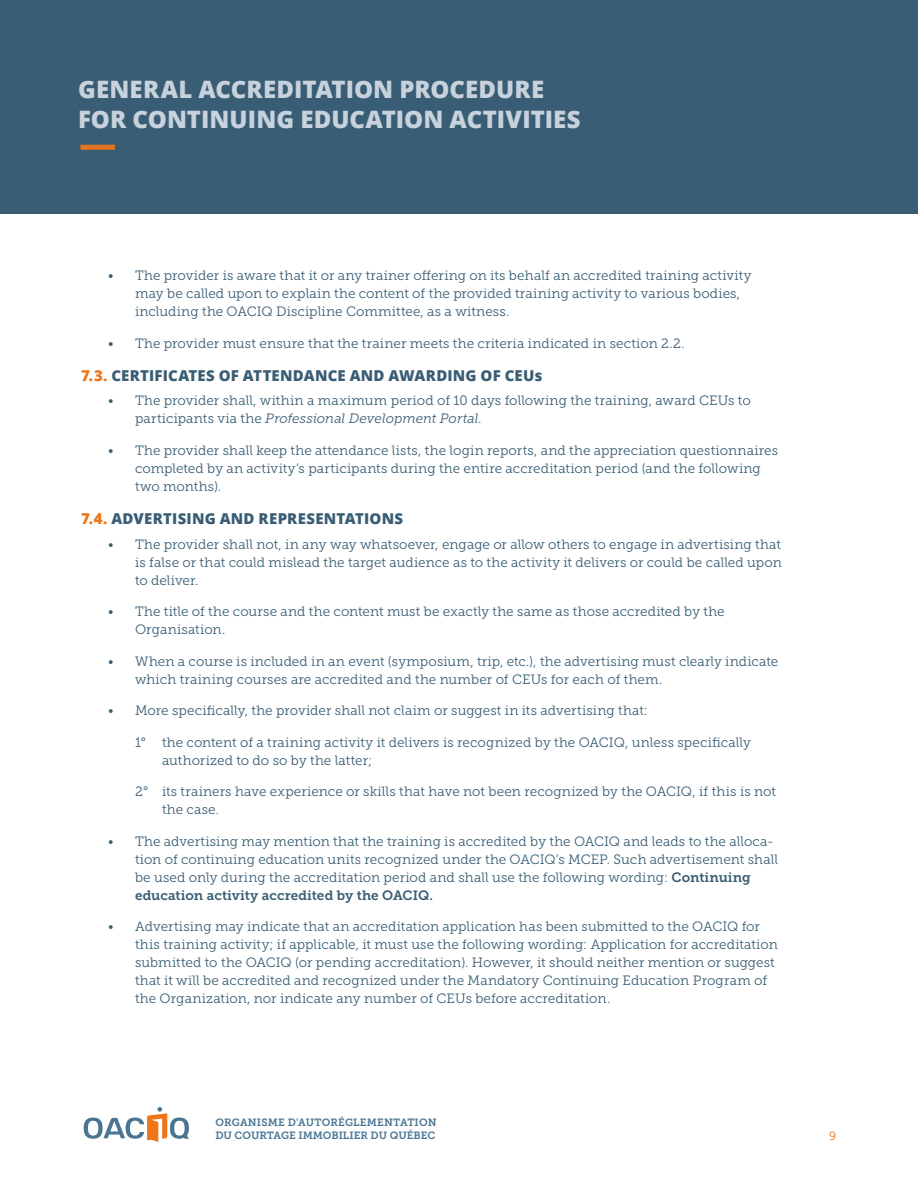
<style>
.page{position:relative;width:918px;height:1188px;background:#fff}
.page>*{position:absolute;margin:0;border:0;box-sizing:border-box;transform-origin:0 0}
.t1{font:800 24px/30px "Open Sans";color:#c7d2dd}
.t2{font:800 15px "Open Sans";letter-spacing:.015em;color:#395d74}
.t3{font:13.5px/18px "Museo Slab 300";letter-spacing:.005em;color:#395d74}
.t4{font:13.5px "Museo Slab 700";letter-spacing:.005em;color:#395d74}
.t5{font:12px "Museo Sans 300";color:#ee7518}
.t6{font:10.5px/13.5px "Museo Slab 700";color:#497593}
.s1{color:#ee7518}
.s2{font-style:italic}
.s3{font-family:"Museo Slab 700"}
</style>
<div class="page">
<svg style="left:84px;top:1107px;width:105px;height:35px"></svg>
<div style="left:0;top:0;width:918px;height:214px;background:#395d74"></div>
<div style="left:80px;top:145px;width:35px;height:5px;background:#e37321"></div>
<h1 class="t1" style="left:78px;top:73px;width:504px">GENERAL ACCREDITATION PROCEDURE<br>FOR CONTINUING EDUCATION ACTIVITIES</h1>
<p class="t3" style="left:135px;top:267px;width:618px;text-indent:-27px">• The provider is aware that it or any trainer offering on its behalf an accredited training activity may be called upon to explain the content of the provided training activity to various bodies, including the OACIQ Discipline Committee, as a witness.</p>
<p class="t3" style="left:108px;top:334px;width:578px">• The provider must ensure that the trainer meets the criteria indicated in section 2.2.</p>
<p class="t2" style="left:81px;top:364px;width:463px"><span class="s1">7.3.</span> CERTIFICATES OF ATTENDANCE AND AWARDING OF CEUs</p>
<p class="t3" style="left:135px;top:392px;width:617px;text-indent:-27px">• The provider shall, within a maximum period of 10 days following the training, award CEUs to participants via the <span class="s2">Professional Development Portal</span>.</p>
<p class="t3" style="left:135px;top:441px;width:645px;text-indent:-27px">• The provider shall keep the attendance lists, the login reports, and the appreciation questionnaires completed by an activity’s participants during the entire accreditation period (and the following two months).</p>
<p class="t2" style="left:81px;top:507px;width:324px"><span class="s1">7.4.</span> ADVERTISING AND REPRESENTATIONS</p>
<p class="t3" style="left:135px;top:535px;width:648px;text-align:justify;text-indent:-27px">• The provider shall not, in any way whatsoever, engage or allow others to engage in advertising that is false or that could mislead the target audience as to the activity it delivers or could be called upon to deliver.</p>
<p class="t3" style="left:135px;top:603px;width:591px;text-indent:-27px">• The title of the course and the content must be exactly the same as those accredited by the<br>Organisation.</p>
<p class="t3" style="left:135px;top:652px;width:645px;text-indent:-27px">• When a course is included in an event (symposium, trip, etc.), the advertising must clearly indicate which training courses are accredited and the number of CEUs for each of them.</p>
<p class="t3" style="left:108px;top:702px;width:541px">• More specifically, the provider shall not claim or suggest in its advertising that:</p>
<p class="t3" style="left:162px;top:733px;width:590px;text-indent:-27px">1° the content of a training activity it delivers is recognized by the OACIQ, unless specifically authorized to do so by the latter;</p>
<p class="t3" style="left:162px;top:783px;width:616px;text-indent:-27px">2° its trainers have experience or skills that have not been recognized by the OACIQ, if this is not the case.</p>
<p class="t3" style="left:135px;top:832px;width:645px;text-indent:-27px">• The advertising may mention that the training is accredited by the OACIQ and leads to the alloca&shy;tion of continuing education units recognized under the OACIQ’s MCEP. Such advertisement shall be used only during the accreditation period and shall use the following wording: <span class="s3">Continuing</span></p>
<p class="t4" style="left:135px;top:887px;width:300px">education activity accredited by the OACIQ.</p>
<p class="t3" style="left:135px;top:918px;width:644px;text-indent:-27px">• Advertising may indicate that an accreditation application has been submitted to the OACIQ for this training activity; if applicable, it must use the following wording: Application for accreditation submitted to the OACIQ (or pending accreditation). However, it should neither mention or suggest that it will be accredited and recognized under the Mandatory Continuing Education Program of the Organization, nor indicate any number of CEUs before accreditation.</p>
<p class="t6" style="left:215px;top:1115px;width:223px">ORGANISME D'AUTORÉGLEMENTATION<br>DU COURTAGE IMMOBILIER DU QUÉBEC</p>
<p class="t5" style="left:829px;top:1129px;width:9px">9</p>
</div>
